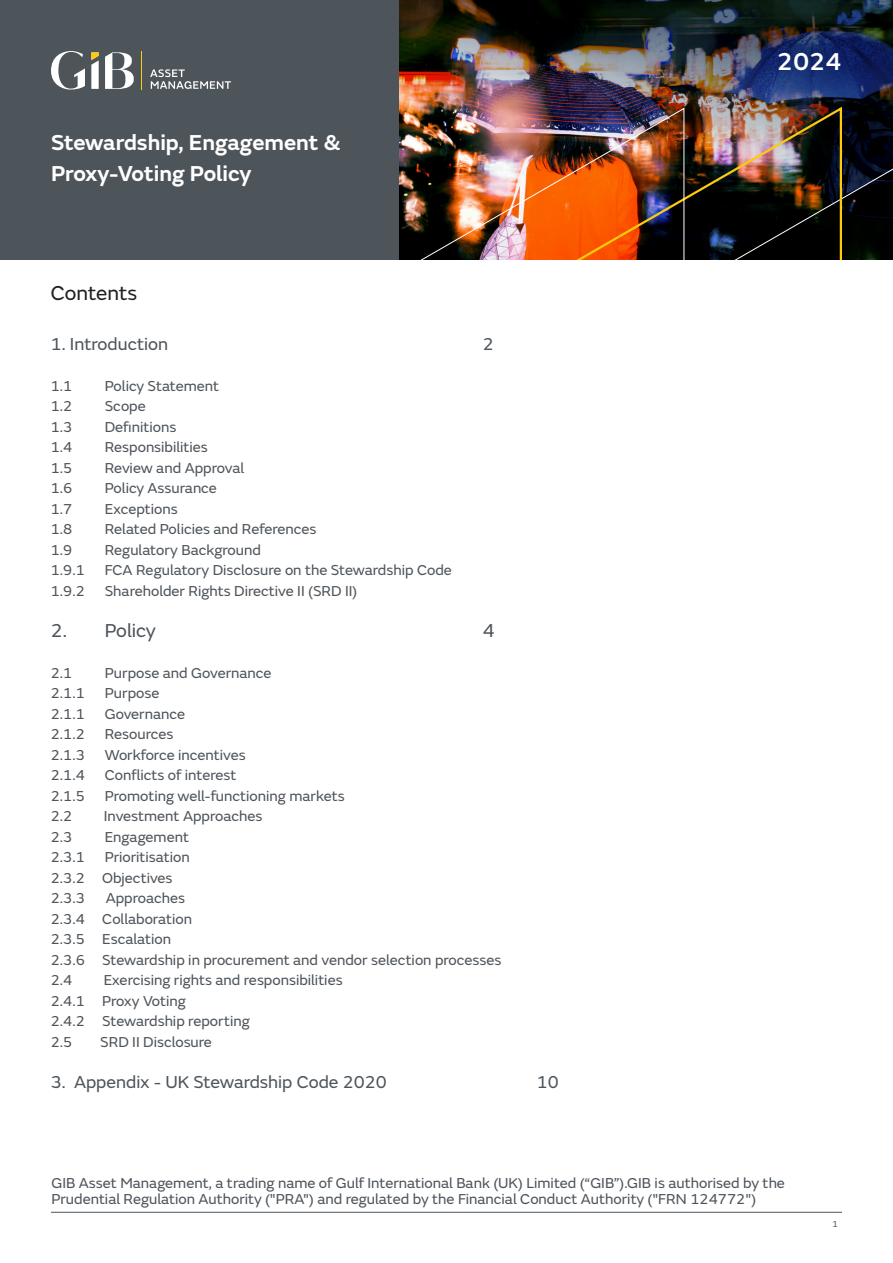
<style>
.page{position:relative;width:893px;height:1263px;background:#fff}
.page>*{position:absolute;margin:0;border:0;box-sizing:border-box;transform-origin:0 0}
.t1{font:500 25.5px "FS Emeric";color:#fff}
.t2{font:600 22.5px/31.2px "FS Emeric";color:#fff}
.t3{font:21px "FS Emeric";color:#231f20}
.t4{font:19.5px "FS Emeric";color:#4d545a}
.t5{font:18px "FS Emeric";color:#4d545a}
.Body{font:15px/16.5px "FS Emeric";color:#4d545a}
.t6{font:9px "FS Emeric";color:#4d545a}
</style>
<div class="page">
<div style="left:0;top:0;width:893px;height:259px;background:#4d545a"></div>
<img style="left:399px;top:0;width:494px;height:213px">
<svg style="left:150px;top:69px;width:81px;height:20px"></svg>
<hr style="left:141px;top:51px;width:1px;height:39px;background:#feca0a">
<svg style="left:105px;top:52px;width:29px;height:37px"></svg>
<svg style="left:51px;top:51px;width:34px;height:39px"></svg>
<svg style="left:91px;top:52px;width:8px;height:37px"></svg>
<svg style="left:844px;top:108px;width:49px;height:152px;background:#03060c"></svg>
<img style="left:544px;top:106px;width:300px;height:154px">
<img style="left:418px;top:107px;width:267px;height:153px">
<hr style="left:51px;top:1212px;width:791px;height:1px;background:#4d545a">
<h2 class="t2" style="left:51px;top:125px;width:291px">Stewardship, Engagement &amp;<br>Proxy-Voting Policy</h2>
<p class="t3" style="left:51px;top:278px;width:88px">Contents</p>
<p class="t5" style="left:51px;top:331px;width:119px">1. Introduction</p>
<p class="t5" style="left:483px;top:331px;width:13px">2</p>
<p class="Body" style="left:51px;top:376px;width:23px">1.1</p>
<p class="Body" style="left:105px;top:376px;width:116px">Policy Statement</p>
<p class="Body" style="left:51px;top:397px;width:23px">1.2</p>
<p class="Body" style="left:105px;top:397px;width:43px">Scope</p>
<p class="Body" style="left:51px;top:417px;width:23px">1.3</p>
<p class="Body" style="left:105px;top:417px;width:73px">Definitions</p>
<p class="Body" style="left:51px;top:438px;width:23px">1.4</p>
<p class="Body" style="left:105px;top:438px;width:105px">Responsibilities</p>
<p class="Body" style="left:51px;top:458px;width:23px">1.5</p>
<p class="Body" style="left:105px;top:458px;width:141px">Review and Approval</p>
<p class="Body" style="left:51px;top:479px;width:23px">1.6</p>
<p class="Body" style="left:105px;top:479px;width:114px">Policy Assurance</p>
<p class="Body" style="left:51px;top:499px;width:23px">1.7</p>
<p class="Body" style="left:105px;top:499px;width:75px">Exceptions</p>
<p class="Body" style="left:51px;top:520px;width:23px">1.8</p>
<p class="Body" style="left:105px;top:520px;width:213px">Related Policies and References</p>
<p class="Body" style="left:51px;top:540px;width:23px">1.9</p>
<p class="Body" style="left:105px;top:540px;width:158px">Regulatory Background</p>
<p class="Body" style="left:51px;top:561px;width:36px">1.9.1</p>
<p class="Body" style="left:105px;top:561px;width:349px">FCA Regulatory Disclosure on the Stewardship Code</p>
<p class="Body" style="left:51px;top:581px;width:36px">1.9.2</p>
<p class="Body" style="left:105px;top:581px;width:254px">Shareholder Rights Directive II (SRD II)</p>
<p class="t4" style="left:51px;top:616px;width:107px">2. Policy</p>
<p class="t4" style="left:483px;top:616px;width:13px">4</p>
<p class="Body" style="left:51px;top:664px;width:23px">2.1</p>
<p class="Body" style="left:105px;top:664px;width:168px">Purpose and Governance</p>
<p class="Body" style="left:51px;top:684px;width:36px">2.1.1</p>
<p class="Body" style="left:105px;top:684px;width:56px">Purpose</p>
<p class="Body" style="left:51px;top:705px;width:36px">2.1.1</p>
<p class="Body" style="left:105px;top:705px;width:82px">Governance</p>
<p class="Body" style="left:51px;top:725px;width:36px">2.1.2</p>
<p class="Body" style="left:105px;top:725px;width:70px">Resources</p>
<p class="Body" style="left:51px;top:746px;width:36px">2.1.3</p>
<p class="Body" style="left:105px;top:746px;width:142px">Workforce incentives</p>
<p class="Body" style="left:51px;top:766px;width:36px">2.1.4</p>
<p class="Body" style="left:105px;top:766px;width:133px">Conflicts of interest</p>
<p class="Body" style="left:51px;top:787px;width:36px">2.1.5</p>
<p class="Body" style="left:105px;top:787px;width:241px">Promoting well-functioning markets</p>
<p class="Body" style="left:51px;top:807px;width:23px">2.2</p>
<p class="Body" style="left:104px;top:807px;width:160px">Investment Approaches</p>
<p class="Body" style="left:51px;top:828px;width:23px">2.3</p>
<p class="Body" style="left:105px;top:828px;width:86px">Engagement</p>
<p class="Body" style="left:51px;top:848px;width:36px">2.3.1</p>
<p class="Body" style="left:105px;top:848px;width:87px">Prioritisation</p>
<p class="Body" style="left:51px;top:869px;width:123px">2.3.2 Objectives</p>
<p class="Body" style="left:51px;top:889px;width:36px">2.3.3</p>
<p class="Body" style="left:106px;top:889px;width:81px">Approaches</p>
<p class="Body" style="left:51px;top:910px;width:143px">2.3.4 Collaboration</p>
<p class="Body" style="left:51px;top:930px;width:122px">2.3.5 Escalation</p>
<p class="Body" style="left:51px;top:951px;width:452px">2.3.6 Stewardship in procurement and vendor selection processes</p>
<p class="Body" style="left:51px;top:971px;width:23px">2.4</p>
<p class="Body" style="left:104px;top:971px;width:240px">Exercising rights and responsibilities</p>
<p class="Body" style="left:51px;top:992px;width:137px">2.4.1 Proxy Voting</p>
<p class="Body" style="left:51px;top:1012px;width:201px">2.4.2 Stewardship reporting</p>
<p class="Body" style="left:51px;top:1033px;width:23px">2.5</p>
<p class="Body" style="left:100px;top:1033px;width:113px">SRD II Disclosure</p>
<p class="t5" style="left:51px;top:1069px;width:338px">3. Appendix - UK Stewardship Code 2020</p>
<p class="t5" style="left:537px;top:1069px;width:24px">10</p>
<h1 class="t1" style="left:777px;top:42px;width:67px">2024</h1>
<p class="Body" style="left:52px;top:1174px;width:735px">GIB Asset Management, a trading name of Gulf International Bank (UK) Limited (“GIB”).GIB is authorised by the<br>Prudential Regulation Authority ("PRA") and regulated by the Financial Conduct Authority ("FRN 124772")</p>
<p class="t6" style="left:832px;top:1217px;width:7px">1</p>
</div>
